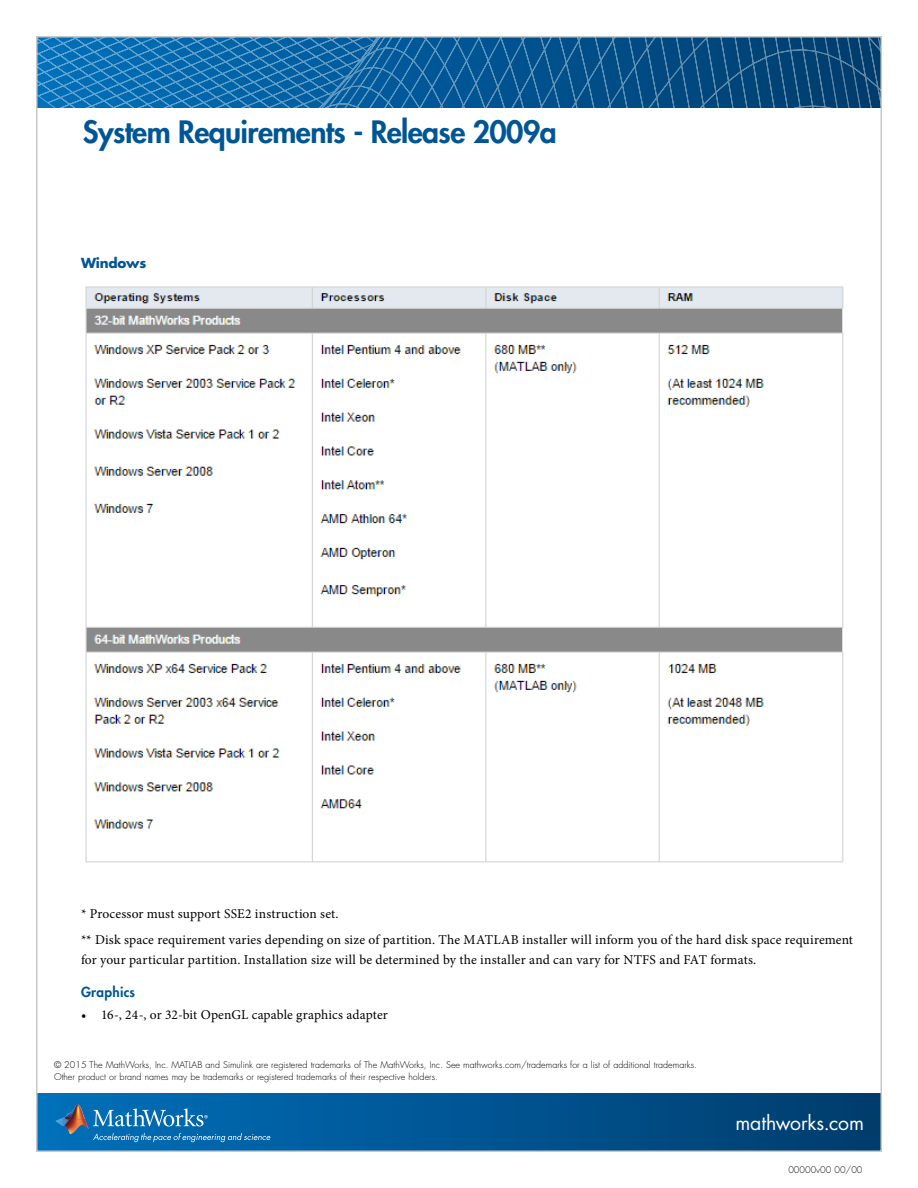
<style>
.page{position:relative;width:918px;height:1188px;background:#fff}
.page>*{position:absolute;margin:0;border:0;box-sizing:border-box;transform-origin:0 0}
.t1{font:800 30px "Futura Std";letter-spacing:-.02em;color:#005695}
.t2{font:19.5px "Futura Std";letter-spacing:-.005em;color:#fff}
.t3{font:13.5px/26.2px "Minion Pro";letter-spacing:.01em;color:#000}
.t4{font:800 13.5px "Futura Std";letter-spacing:.02em;color:#005695}
.t5{font:700 13.5px "Futura Std";letter-spacing:-.015em;color:#005695}
.t6{font:300 9px/11.2px "Futura Std";color:#000}
</style>
<div class="page">
<div style="left:37px;top:1094px;width:844px;height:57px;background:linear-gradient(to right,#0070bb,#003c6d)"></div>
<svg style="left:39px;top:39px;width:384px;height:69px;background:#1872b1"></svg>
<svg style="left:423px;top:39px;width:25px;height:69px;background:#0e609c"></svg>
<svg style="left:448px;top:39px;width:16px;height:69px"></svg>
<svg style="left:464px;top:39px;width:415px;height:69px;background:#0d5286"></svg>
<img style="left:64px;top:1104px;width:21px;height:15px">
<svg style="left:56px;top:1118px;width:8px;height:8px"></svg>
<img style="left:64px;top:1119px;width:25px;height:15px">
<svg style="left:93px;top:1133px;width:177px;height:9px;background:#2d82bb"></svg>
<svg style="left:93px;top:1108px;width:115px;height:19px;background:#3e8dc2"></svg>
<img style="left:85px;top:286px;width:759px;height:577px">
<h1 class="t1" style="left:83px;top:113px;width:475px">System Requirements - Release 2009a</h1>
<p class="t5" style="left:81px;top:254px;width:67px">Windows</p>
<p class="t3" style="left:81px;top:901px;width:774px">* Processor must support SSE2 instruction set.<br>** Disk space requirement varies depending on size of partition. The MATLAB installer will inform you of the hard disk space requirement</p>
<p class="t3" style="left:81px;top:946px;width:677px">for your particular partition. Installation size will be determined by the installer and can vary for NTFS and FAT formats.</p>
<p class="t4" style="left:81px;top:983px;width:56px">Graphics</p>
<p class="t3" style="left:81px;top:1002px;width:308px">• 16-, 24-, or 32-bit OpenGL capable graphics adapter</p>
<p class="t6" style="left:54px;top:1060px;width:644px">© 2015 The MathWorks, Inc. MATLAB and Simulink are registered trademarks of The MathWorks, Inc. See mathworks.com/trademarks for a list of additional trademarks.<br>Other product or brand names may be trademarks or registered trademarks of their respective holders.</p>
<h2 class="t2" style="left:735px;top:1110px;width:130px">mathworks.com</h2>
<p class="t6" style="left:788px;top:1165px;width:76px">00000v00 00/00</p>
</div>
